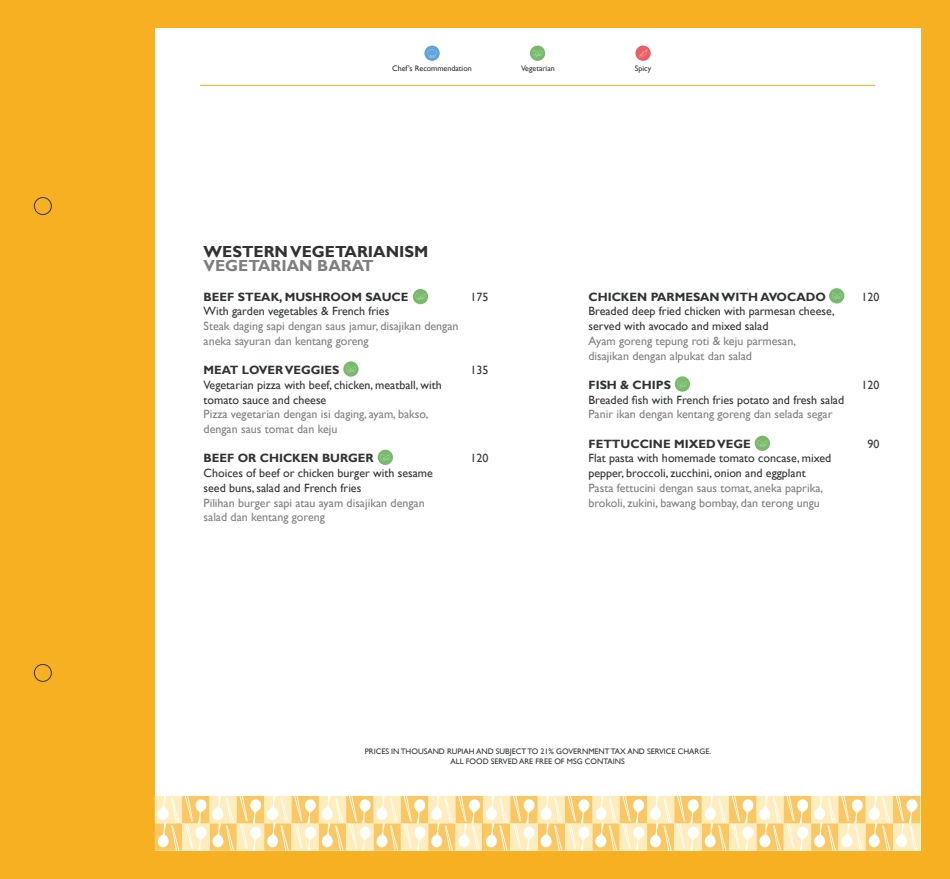
<style>
.page{position:relative;width:950px;height:879px;background:#f7b021}
.page>*{position:absolute;margin:0;border:0;box-sizing:border-box;transform-origin:0 0}
.t1{font:700 16px "Gill Sans";color:#2f3432}
.t2{font:700 16px "Gill Sans";color:#7f7f7e}
.t3{font:12px/14.7px "Gill Sans";color:#7f7f7e}
.t4{font:12px/14.7px "Gill Sans";color:#2f3432}
.t5{font:700 12px "Gill Sans";color:#2f3432}
.t6{font:12px "Gill Sans";color:#353939}
.t7{font:8px/9.6px "Gill Sans";color:#2f3432;text-align:center}
</style>
<div class="page">
<div style="left:155px;top:28px;width:765px;height:822px;background:#fff"></div>
<svg style="left:155px;top:796px;width:765px;height:54px"></svg>
<svg style="left:424px;top:46px;width:16px;height:15px"></svg>
<svg style="left:427px;top:49px;width:10px;height:8px"></svg>
<svg style="left:635px;top:46px;width:16px;height:15px"></svg>
<svg style="left:638px;top:49px;width:9px;height:8px"></svg>
<div style="left:530px;top:46px;width:15px;height:15px;background:#78ba6b;border-radius:50%"></div>
<svg style="left:532px;top:50px;width:10px;height:7px"></svg>
<hr style="left:200px;top:85px;width:675px;height:1px;background:#f7b021">
<div style="left:34px;top:197px;width:17px;height:18px;border:1px solid #2f3432;border-radius:50%"></div>
<div style="left:34px;top:664px;width:17px;height:17px;border:1px solid #2f3432;border-radius:50%"></div>
<div style="left:829px;top:288px;width:15px;height:15px;background:#78ba6b;border-radius:50%"></div>
<svg style="left:832px;top:292px;width:9px;height:7px"></svg>
<svg style="left:674px;top:376px;width:16px;height:16px"></svg>
<svg style="left:677px;top:380px;width:10px;height:7px"></svg>
<div style="left:754px;top:436px;width:16px;height:15px;background:#78ba6b;border-radius:50%"></div>
<svg style="left:757px;top:440px;width:10px;height:7px"></svg>
<div style="left:413px;top:289px;width:15px;height:15px;background:#78ba6b;border-radius:50%"></div>
<svg style="left:415px;top:293px;width:10px;height:7px"></svg>
<div style="left:343px;top:361px;width:15px;height:16px;background:#78ba6b;border-radius:50%"></div>
<svg style="left:346px;top:365px;width:10px;height:7px"></svg>
<div style="left:378px;top:450px;width:15px;height:15px;background:#78ba6b;border-radius:50%"></div>
<svg style="left:380px;top:454px;width:10px;height:7px"></svg>
<p class="t7" style="left:392px;top:64px;width:81px">Chef’s Recommendation</p>
<p class="t7" style="left:521px;top:64px;width:35px">Vegetarian</p>
<p class="t7" style="left:635px;top:64px;width:18px">Spicy</p>
<h1 class="t1" style="left:204px;top:241px;width:224px">WESTERN VEG ETARIANISM</h1>
<h1 class="t2" style="left:204px;top:256px;width:172px">VEG ETARIAN BARAT</h1>
<p class="t5" style="left:204px;top:289px;width:206px">BEEF STEAK, MUSHROOM SAUCE</p>
<p class="t4" style="left:204px;top:304px;width:187px">With garden vegetables &amp; French fries</p>
<p class="t3" style="left:204px;top:319px;width:256px">Steak daging sapi dengan saus jamur, disajikan dengan aneka sayuran dan kentang goreng</p>
<p class="t5" style="left:204px;top:363px;width:137px">MEAT LOVER VEGG IES</p>
<p class="t4" style="left:204px;top:378px;width:240px">Vegetarian pizza with beef, chicken, meatball, with tomato sauce and cheese</p>
<p class="t3" style="left:204px;top:407px;width:226px">Pizza vegetarian dengan isi daging, ayam, bakso, dengan saus tomat dan keju</p>
<p class="t5" style="left:204px;top:451px;width:171px">BEEF OR CHICKEN BURGER</p>
<p class="t4" style="left:204px;top:466px;width:231px">Choices of beef or chicken burger with sesame seed buns, salad and French fries</p>
<p class="t3" style="left:204px;top:495px;width:223px">Pilihan burger sapi atau ayam disajikan dengan salad dan kentang goreng</p>
<p class="t6" style="left:470px;top:290px;width:19px">175</p>
<p class="t6" style="left:470px;top:363px;width:19px">135</p>
<p class="t6" style="left:470px;top:451px;width:19px">120</p>
<p class="t5" style="left:588px;top:289px;width:239px">CHICKEN PARMESAN WITH AVOCADO</p>
<p class="t4" style="left:588px;top:304px;width:248px">Breaded deep fried chicken with parmesan cheese, served with avocado and mixed salad</p>
<p class="t3" style="left:588px;top:334px;width:209px">Ayam goreng tepung roti &amp; keju parmesan, disajikan dengan alpukat dan salad</p>
<p class="t5" style="left:588px;top:378px;width:84px">FISH &amp; CHIPS</p>
<p class="t4" style="left:588px;top:392px;width:257px">Breaded fish with French fries potato and fresh salad</p>
<p class="t3" style="left:588px;top:407px;width:245px">Panir ikan dengan kentang goreng dan selada segar</p>
<p class="t5" style="left:588px;top:436px;width:164px">FETTUCCINE MIXED VEG E</p>
<p class="t4" style="left:588px;top:451px;width:244px">Flat pasta with homemade tomato concase, mixed pepper, broccoli, zucchini, onion and eggplant</p>
<p class="t3" style="left:588px;top:481px;width:236px">Pasta fettucini dengan saus tomat, aneka paprika, brokoli, zukini, bawang bombay, dan terong ungu</p>
<p class="t6" style="left:861px;top:290px;width:19px">120</p>
<p class="t6" style="left:861px;top:378px;width:19px">120</p>
<p class="t6" style="left:867px;top:437px;width:13px">90</p>
<p class="t7" style="left:365px;top:747px;width:348px">Prices in Thousand Rupiah and subject to 21% Government Tax and Service Charg e.<br>All food served are free of MSG Contains</p>
</div>
